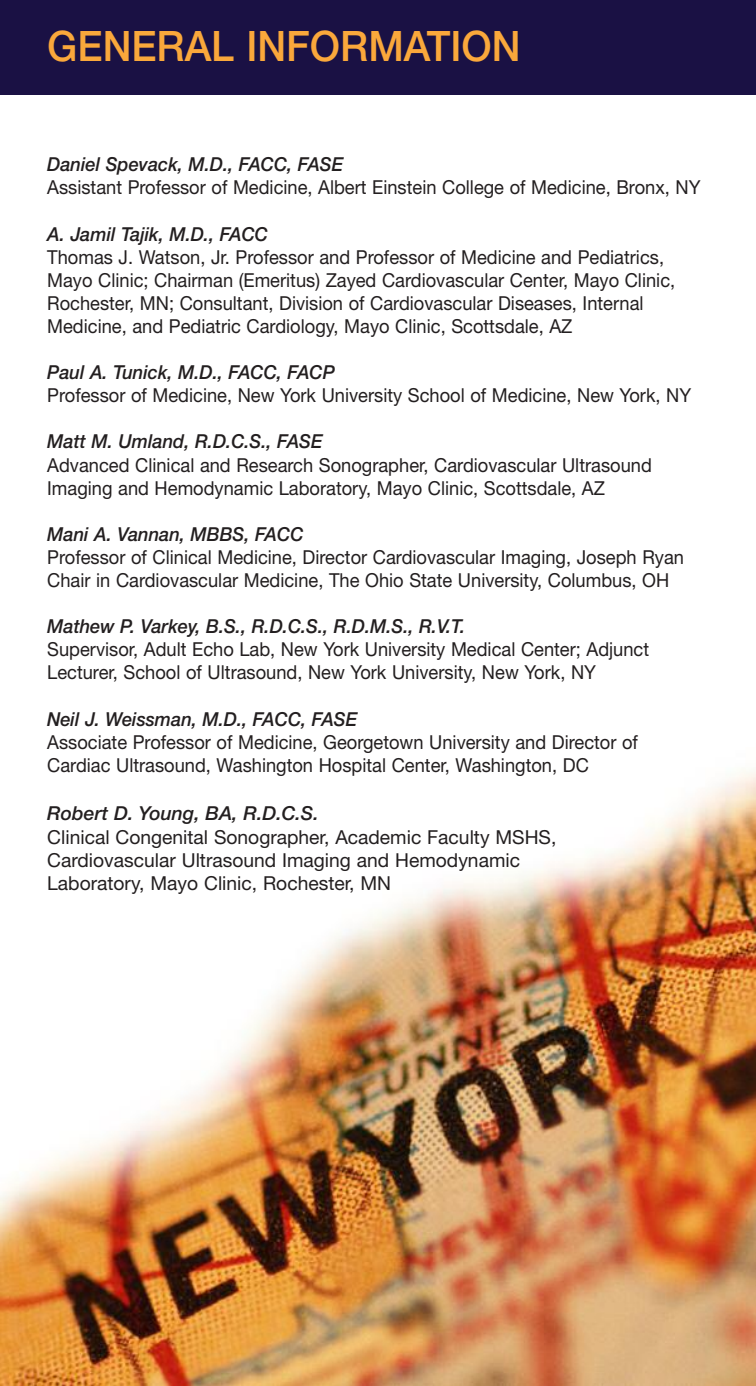
<style>
.page{position:relative;width:756px;height:1386px;background:#fff}
.page>*{position:absolute;margin:0;border:0;box-sizing:border-box;transform-origin:0 0}
.t1{font:500 42px "Helvetica Neue LT Std";color:#faa83b;scale:.95 1}
.t2{font:19.25px/23.1px "Helvetica Neue LT Std";color:#231f20;scale:.95 1}
.t3{font:italic 500 19.25px "Helvetica Neue LT Std";color:#231f20;scale:.95 1}
.t4{font:19.25px/23.1px "Helvetica Neue LT Std";color:#231f20}
.t5{font:italic 500 19.25px "Helvetica Neue LT Std";color:#231f20}
</style>
<div class="page">
<img style="left:0;top:769px;width:756px;height:617px">
<div style="left:0;top:0;width:756px;height:94px;background:#1a1144"></div>
<h1 class="t1" style="left:47px;top:31px;width:500px">GENERAL INFORMATION</h1>
<p class="t3" style="left:47px;top:157px;width:313px">Daniel Spevack, M.D., FACC, FASE</p>
<p class="t2" style="left:47px;top:178px;width:689px">Assistant Professor of Medicine, Albert Einstein College of Medicine, Bronx, NY</p>
<p class="t3" style="left:47px;top:227px;width:234px">A. Jamil Tajik, M.D., FACC</p>
<p class="t2" style="left:47px;top:247px;width:663px">Thomas J. Watson, Jr. Professor and Professor of Medicine and Pediatrics, Mayo Clinic; Chairman (Emeritus) Zayed Cardiovascular Center, Mayo Clinic, Rochester, MN; Consultant, Division of Cardiovascular Diseases, Internal Medicine, and Pediatric Cardiology, Mayo Clinic, Scottsdale, AZ</p>
<p class="t3" style="left:47px;top:365px;width:304px">Paul A. Tunick, M.D., FACC, FACP</p>
<p class="t2" style="left:47px;top:386px;width:679px">Professor of Medicine, New York University School of Medicine, New York, NY</p>
<p class="t3" style="left:47px;top:435px;width:291px">Matt M. Umland, R.D.C.S., FASE</p>
<p class="t2" style="left:47px;top:455px;width:638px">Advanced Clinical and Research Sonographer, Cardiovascular Ultrasound<br>Imaging and Hemodynamic Laboratory, Mayo Clinic, Scottsdale, AZ</p>
<p class="t3" style="left:47px;top:527px;width:271px">Mani A. Vannan, MBBS, FACC</p>
<p class="t2" style="left:47px;top:547px;width:672px">Professor of Clinical Medicine, Director Cardiovascular Imaging, Joseph Ryan<br>Chair in Cardiovascular Medicine, The Ohio State University, Columbus, OH</p>
<p class="t3" style="left:47px;top:619px;width:441px">Mathew P. Varkey, B.S., R.D.C.S., R.D.M.S., R.V.T.</p>
<p class="t2" style="left:47px;top:640px;width:635px">Supervisor, Adult Echo Lab, New York University Medical Center; Adjunct<br>Lecturer, School of Ultrasound, New York University, New York, NY</p>
<p class="t3" style="left:47px;top:712px;width:328px">Neil J. Weissman, M.D., FACC, FASE</p>
<p class="t2" style="left:47px;top:732px;width:623px">Associate Professor of Medicine, Georgetown University and Director of<br>Cardiac Ultrasound, Washington Hospital Center, Washington, DC</p>
<p class="t5" style="left:47px;top:807px;width:273px">Robert D. Young, BA, R.D.C.S.</p>
<p class="t4" style="left:47px;top:827px;width:511px">Clinical Congenital Sonographer, Academic Faculty MSHS,<br>Cardiovascular Ultrasound Imaging and Hemodynamic<br>Laboratory, Mayo Clinic, Rochester, MN</p>
</div>
